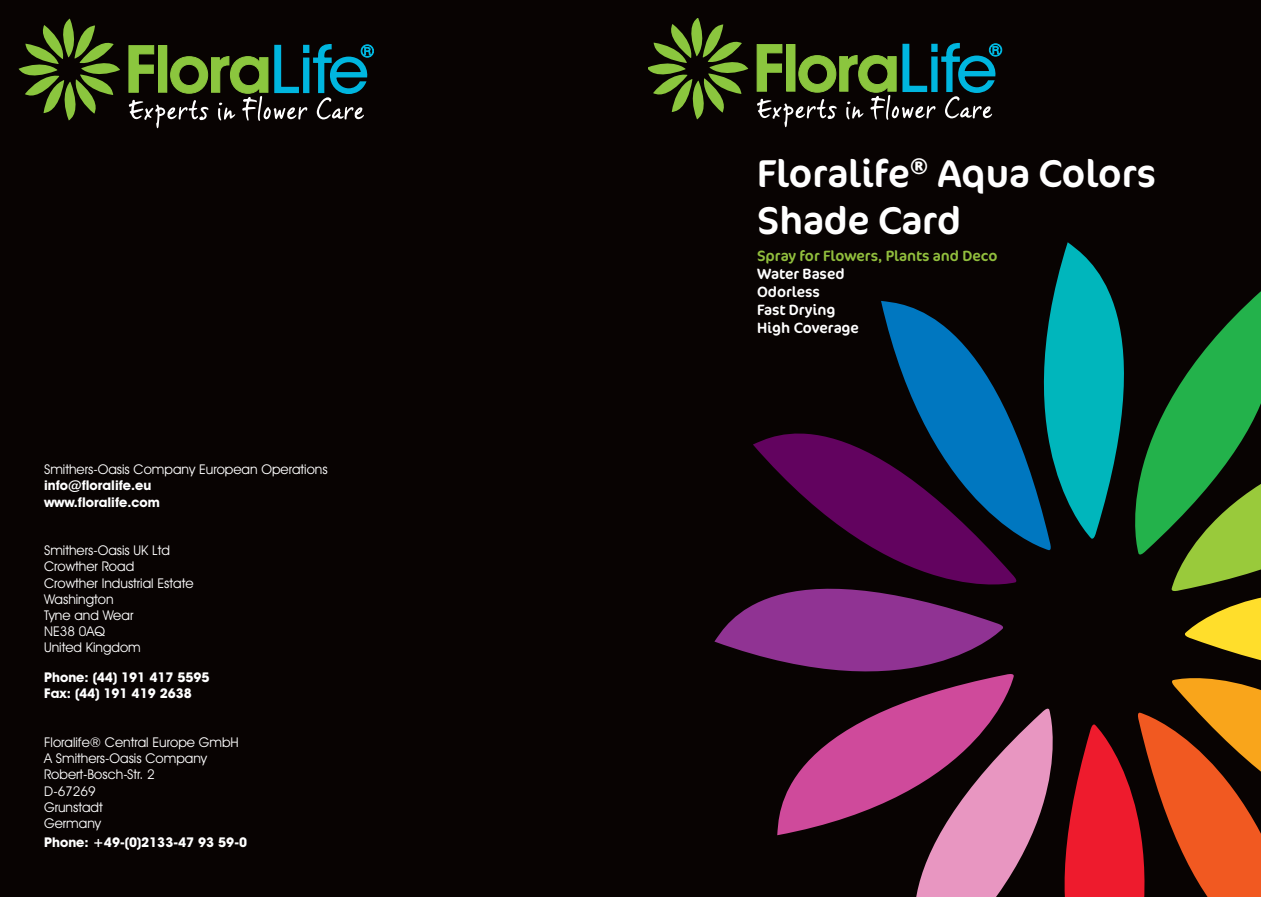
<style>
.page{position:relative;width:1261px;height:897px;background:#fff}
.page>*{position:absolute;margin:0;border:0;box-sizing:border-box;transform-origin:0 0}
.t1{font:39px/46.8px "Cocon OT";color:#fff}
.t2{font:15px/18px "Cocon OT";color:#fff}
.t3{font:15px "Cocon OT";color:#91be3d}
.t4{font:13.5px/16.2px "Avant Garde IT Cby BT";color:#fff}
.t5{font:700 13.5px/16.2px "Avant Garde IT Cby BT";color:#fff}
</style>
<div class="page">
<div style="left:0;top:0;width:1260px;height:897px;background:#080302"></div>
<svg style="left:753px;top:436px;width:23px;height:34px"></svg>
<svg style="left:1054px;top:242px;width:55px;height:49px;fill:#00b6bc"></svg>
<svg style="left:714px;top:595px;width:62px;height:65px;fill:#903393"></svg>
<svg style="left:648px;top:19px;width:100px;height:100px"></svg>
<svg style="left:756px;top:42px;width:245px;height:85px"></svg>
<svg style="left:19px;top:19px;width:101px;height:101px"></svg>
<svg style="left:128px;top:44px;width:246px;height:84px"></svg>
<svg style="left:776px;top:291px;width:485px;height:606px"></svg>
<p class="t4" style="left:44px;top:462px;width:285px">Smithers-Oasis Company European Operations</p>
<p class="t5" style="left:44px;top:479px;width:117px">info@floralife.eu www.floralife.com</p>
<p class="t4" style="left:44px;top:543px;width:151px">Smithers-Oasis UK Ltd<br>Crowther Road<br>Crowther Industrial Estate<br>Washington<br>Tyne and Wear<br>NE38 0AQ<br>United Kingdom</p>
<p class="t5" style="left:44px;top:670px;width:167px">Phone: (44) 191 417 5595<br>Fax: (44) 191 419 2638</p>
<p class="t4" style="left:44px;top:735px;width:196px">Floralife® Central Europe GmbH<br>A Smithers-Oasis Company<br>Robert-Bosch-Str. 2<br>D-67269<br>Grunstadt<br>Germany</p>
<p class="t5" style="left:44px;top:836px;width:204px">Phone: +49-(0)2133-47 93 59-0</p>
<h1 class="t1" style="left:757px;top:153px;width:400px">Floralife<sup>®</sup> Aqua Colors<br>Shade Card</h1>
<p class="t3" style="left:757px;top:250px;width:242px">Spray for Flowers, Plants and Deco</p>
<p class="t2" style="left:757px;top:266px;width:103px">Water Based<br>Odorless<br>Fast Drying<br>High Coverage</p>
</div>
